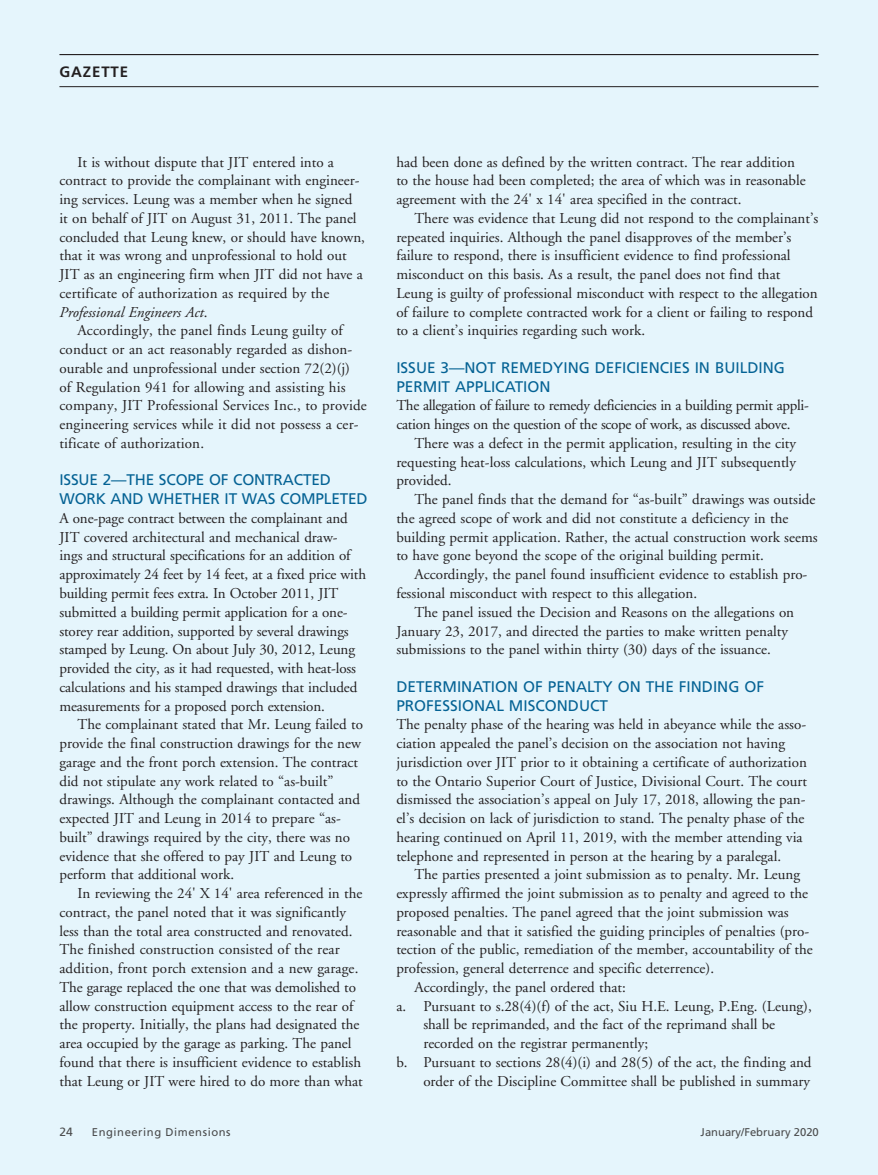
<style>
.page{position:relative;width:878px;height:1175px;background:#fff}
.page>*{position:absolute;margin:0;border:0;box-sizing:border-box;transform-origin:0 0}
.t1{font:15.3px/18.8px "Frutiger";color:#046294}
.t2{font:15px/18.8px "Adobe Garamond";color:#231f20}
.t3{font:15px/18.8px "Adobe Garamond";letter-spacing:-.02em;color:#231f20}
.t4{font:700 15px "Frutiger";letter-spacing:.06em;color:#231f20}
.t5{font:12px "Frutiger";color:#4b4c4d}
.t6{font:11.25px "Frutiger";letter-spacing:.05em;color:#4b4c4d}
.t7{font:11.25px "Frutiger";color:#4b4c4d}
.s1{font-style:italic}
</style>
<div class="page">
<div style="left:0;top:0;width:878px;height:1174px;background:#e5f5fc"></div>
<hr style="left:59px;top:54px;width:759px;height:1px;background:#231f20">
<hr style="left:59px;top:86px;width:759px;height:1px;background:#231f20">
<p class="t4" style="left:59px;top:63px;width:70px">GAZETTE</p>
<p class="t2" style="left:59px;top:153px;width:307px;text-indent:18px">It is without dispute that JIT entered into a contract to provide the complainant with engineer&shy;ing services. Leung was a member when he signed<br>it on behalf of JIT on August 31, 2011. The panel concluded that Leung knew, or should have known, that it was wrong and unprofessional to hold out JIT as an engineering firm when JIT did not have a certificate of authorization as required by the <span class="s1">Professional Engineers Act</span>.</p>
<p class="t2" style="left:59px;top:322px;width:309px;text-indent:18px">Accordingly, the panel finds Leung guilty of conduct or an act reasonably regarded as dishon&shy;ourable and unprofessional under section 72(2)(j)<br>of Regulation 941 for allowing and assisting his company, JIT Professional Services Inc., to provide engineering services while it did not possess a cer&shy;tificate of authorization.</p>
<p class="t1" style="left:59px;top:471px;width:310px">ISSUE 2—THE SCOPE OF CONTRACTED<br>WORK AND WHETHER IT WAS COMPLETED</p>
<p class="t2" style="left:59px;top:509px;width:308px">A one-page contract between the complainant and JIT covered architectural and mechanical draw-<br>ings and structural specifications for an addition of approximately 24 feet by 14 feet, at a fixed price with building permit fees extra. In October 2011, JIT submitted a building permit application for a one&shy;storey rear addition, supported by several drawings stamped by Leung. On about July 30, 2012, Leung provided the city, as it had requested, with heat-loss calculations and his stamped drawings that included measurements for a proposed porch extension.</p>
<p class="t2" style="left:59px;top:715px;width:305px;text-indent:18px">The complainant stated that Mr. Leung failed to provide the final construction drawings for the new garage and the front porch extension. The contract did not stipulate any work related to “as-built” drawings. Although the complainant contacted and expected JIT and Leung in 2014 to prepare “as&shy;built” drawings required by the city, there was no evidence that she offered to pay JIT and Leung to perform that additional work.</p>
<p class="t2" style="left:59px;top:884px;width:305px;text-indent:18px">In reviewing the 24' X 14' area referenced in the contract, the panel noted that it was significantly less than the total area constructed and renovated.<br>The finished construction consisted of the rear addition, front porch extension and a new garage.<br>The garage replaced the one that was demolished to allow construction equipment access to the rear of the property. Initially, the plans had designated the area occupied by the garage as parking. The panel found that there is insufficient evidence to establish that Leung or JIT were hired to do more than what</p>
<p class="t2" style="left:396px;top:153px;width:411px">had been done as defined by the written contract. The rear addition to the house had been completed; the area of which was in reasonable agreement with the 24' x 14' area specified in the contract.</p>
<p class="t2" style="left:396px;top:209px;width:423px;text-indent:18px">There was evidence that Leung did not respond to the complainant’s repeated inquiries. Although the panel disapproves of the member’s failure to respond, there is insufficient evidence to find professional misconduct on this basis. As a result, the panel does not find that Leung is guilty of professional misconduct with respect to the allegation of failure to complete contracted work for a client or failing to respond to a client’s inquiries regarding such work.</p>
<p class="t1" style="left:396px;top:358px;width:390px">ISSUE 3—NOT REMEDYING DEFICIENCIES IN BUILDING<br>PERMIT APPLICATION</p>
<p class="t3" style="left:396px;top:397px;width:414px">The allegation of failure to remedy deficiencies in a building permit appli&shy;cation hinges on the question of the scope of work, as discussed above.</p>
<p class="t2" style="left:396px;top:434px;width:401px;text-align:justify;text-indent:18px">There was a defect in the permit application, resulting in the city requesting heat-loss calculations, which Leung and JIT subsequently provided.</p>
<p class="t2" style="left:396px;top:490px;width:423px;text-indent:18px">The panel finds that the demand for “as-built” drawings was outside the agreed scope of work and did not constitute a deficiency in the building permit application. Rather, the actual construction work seems to have gone beyond the scope of the original building permit.</p>
<p class="t2" style="left:396px;top:565px;width:412px;text-indent:18px">Accordingly, the panel found insufficient evidence to establish pro&shy;fessional misconduct with respect to this allegation.</p>
<p class="t2" style="left:396px;top:603px;width:399px;text-indent:18px">The panel issued the Decision and Reasons on the allegations on<br>January 23, 2017, and directed the parties to make written penalty submissions to the panel within thirty (30) days of the issuance.</p>
<p class="t1" style="left:396px;top:677px;width:369px">DETERMINATION OF PENALTY ON THE FINDING OF<br>PROFESSIONAL MISCONDUCT</p>
<p class="t2" style="left:396px;top:715px;width:412px">The penalty phase of the hearing was held in abeyance while the asso&shy;ciation appealed the panel’s decision on the association not having jurisdiction over JIT prior to it obtaining a certificate of authorization to the Ontario Superior Court of Justice, Divisional Court. The court dismissed the association’s appeal on July 17, 2018, allowing the pan&shy;el’s decision on lack of jurisdiction to stand. The penalty phase of the hearing continued on April 11, 2019, with the member attending via telephone and represented in person at the hearing by a paralegal.</p>
<p class="t2" style="left:414px;top:865px;width:387px">The parties presented a joint submission as to penalty. Mr. Leung</p>
<p class="t2" style="left:396px;top:884px;width:413px">expressly affirmed the joint submission as to penalty and agreed to the</p>
<p class="t2" style="left:396px;top:903px;width:394px">proposed penalties. The panel agreed that the joint submission was</p>
<p class="t2" style="left:396px;top:922px;width:414px">reasonable and that it satisfied the guiding principles of penalties (pro-</p>
<p class="t2" style="left:396px;top:940px;width:418px">tection of the public, remediation of the member, accountability of the</p>
<p class="t2" style="left:396px;top:959px;width:319px">profession, general deterrence and specific deterrence).</p>
<p class="t2" style="left:414px;top:978px;width:213px">Accordingly, the panel ordered that:</p>
<p class="t2" style="left:396px;top:997px;width:417px">a. Pursuant to s.28(4)(f) of the act, Siu H.E. Leung, P.Eng. (Leung),</p>
<p class="t2" style="left:423px;top:1015px;width:353px">shall be reprimanded, and the fact of the reprimand shall be</p>
<p class="t2" style="left:423px;top:1034px;width:226px">recorded on the registrar permanently;</p>
<p class="t2" style="left:396px;top:1053px;width:417px">b. Pursuant to sections 28(4)(i) and 28(5) of the act, the finding and</p>
<p class="t2" style="left:423px;top:1072px;width:388px">order of the Discipline Committee shall be published in summary</p>
<p class="t5" style="left:59px;top:1124px;width:15px">24</p>
<p class="t6" style="left:92px;top:1125px;width:140px">Engineering Dimensions</p>
<p class="t7" style="left:700px;top:1125px;width:120px">January/February 2020</p>
</div>
